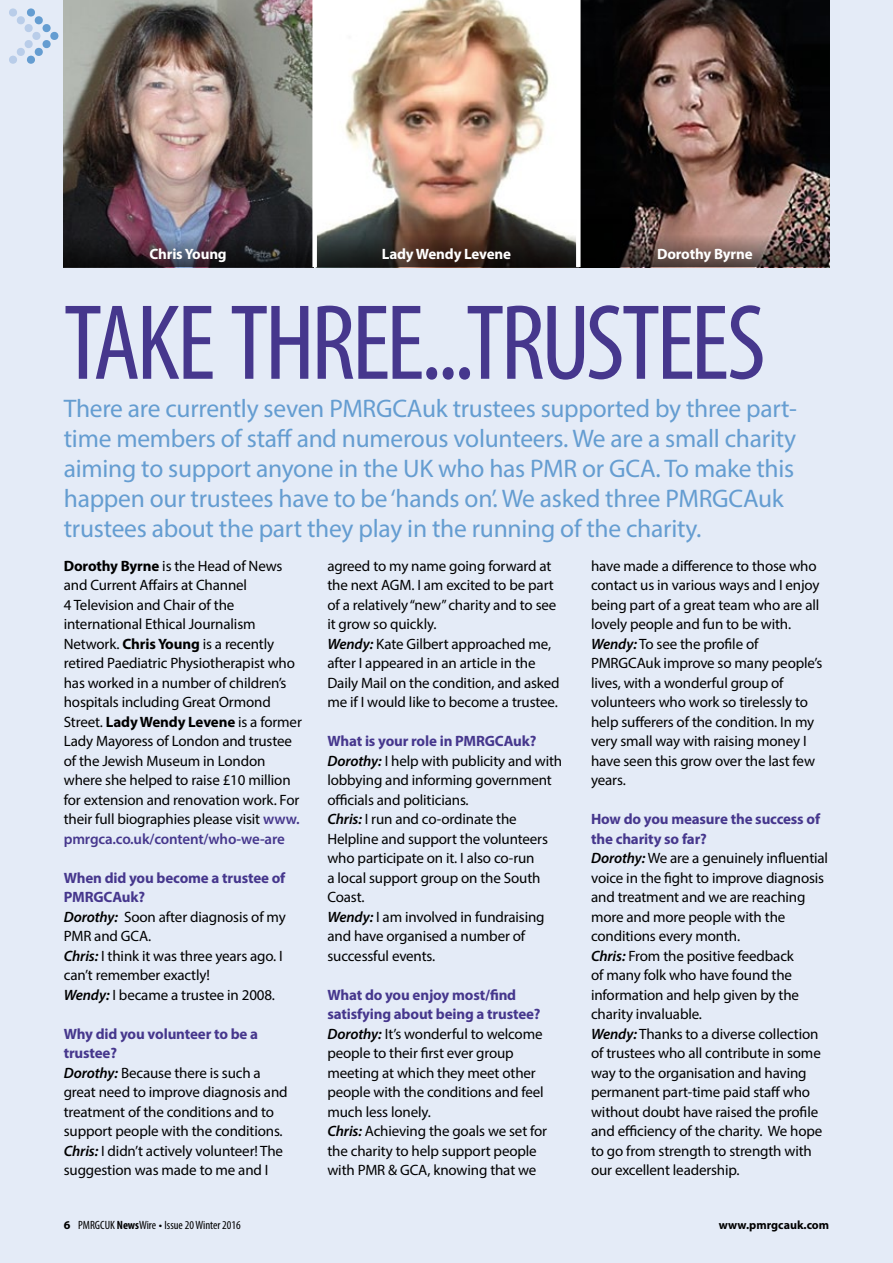
<style>
.page{position:relative;width:893px;height:1263px;background:#e4ebf7}
.page>*{position:absolute;margin:0;border:0;box-sizing:border-box;transform-origin:0 0}
.t1{font:condensed 108px "Myriad Pro";letter-spacing:-.035em;color:#46378d}
.t2{font:25.5px/30px "Myriad Pro";letter-spacing:-.01em;color:#659dd1}
.t3{font:15px/19.5px "Myriad Pro";letter-spacing:-.01em;color:#000}
.t4{font:700 15px "Myriad Pro";letter-spacing:-.01em;color:#fff}
.t5{font:condensed 12px "Myriad Pro";color:#000}
.t6{font:700 12px "Myriad Pro";color:#000}
.s1{font-weight:700}
.s2{font-weight:600;color:#46378d}
.s3{font-weight:700;color:#46378d}
.s4{font-weight:600;font-style:italic}
.s5{font-weight:700;font-stretch:normal}
.s6{font-stretch:normal}
</style>
<div class="page">
<svg style="left:9px;top:8px;width:50px;height:56px"></svg>
<img style="left:64px;top:0;width:248px;height:220px">
<svg style="left:581px;top:0;width:248px;height:220px;background:#453430"></svg>
<img style="left:317px;top:0;width:259px;height:220px">
<img style="left:64px;top:220px;width:765px;height:47px">
<div style="left:312px;top:0;width:5px;height:267px;background:#fff"></div>
<div style="left:576px;top:0;width:5px;height:267px;background:#fff"></div>
<p class="t4" style="left:149px;top:244px;width:79px">Chris Young</p>
<p class="t4" style="left:382px;top:244px;width:131px">Lady Wendy Levene</p>
<p class="t4" style="left:657px;top:244px;width:97px">Dorothy Byrne</p>
<h1 class="t1" style="left:64px;top:278px;width:703px">TAKE THREE...TRUSTEES</h1>
<p class="t2" style="left:64px;top:393px;width:735px">There are currently seven PMRGCAuk trustees supported by three part&shy;time members of staff and numerous volunteers. We are a small charity aiming to support anyone in the UK who has PMR or GCA. To make this happen our trustees have to be ‘hands on’. We asked three PMRGCAuk trustees about the part they play in the running of the charity.</p>
<p class="t3" style="left:64px;top:556px;width:240px"><span class="s1">Dorothy Byrne</span> is the Head of News and Current Affairs at Channel<br>4 Television and Chair of the international Ethical Journalism Network. <span class="s1">Chris Young</span> is a recently retired Paediatric Physiotherapist who has worked in a number of children’s hospitals including Great Ormond Street. <span class="s1">Lady Wendy Levene</span> is a former Lady Mayoress of London and trustee of the Jewish Museum in London where she helped to raise £10 million for extension and renovation work. For their full biographies please visit <span class="s2">www. pmrgca.co.uk/content/who-we-are</span></p>
<p class="t3" style="left:64px;top:868px;width:224px"><span class="s3">When did you become a trustee of<br>PMRGCAuk?<br></span><span class="s4">Dorothy:</span> Soon after diagnosis of my<br>PMR and GCA.<br><span class="s4">Chris:</span> I think it was three years ago. I can’t remember exactly!<br><span class="s4">Wendy:</span> I became a trustee in 2008.</p>
<p class="t3" style="left:64px;top:1024px;width:225px"><span class="s3">Why did you volunteer to be a trustee?<br></span><span class="s4">Dorothy:</span> Because there is such a great need to improve diagnosis and treatment of the conditions and to support people with the conditions.<br><span class="s4">Chris:</span> I didn’t actively volunteer! The suggestion was made to me and I</p>
<p class="t3" style="left:591px;top:556px;width:233px">have made a difference to those who contact us in various ways and I enjoy being part of a great team who are all lovely people and fun to be with.<br><span class="s4">Wendy:</span> To see the profile of<br>PMRGCAuk improve so many people’s lives, with a wonderful group of volunteers who work so tirelessly to help sufferers of the condition. In my very small way with raising money I have seen this grow over the last few years.</p>
<p class="t3" style="left:591px;top:809px;width:239px"><span class="s3">How do you measure the success of the charity so far?<br></span><span class="s4">Dorothy:</span> We are a genuinely influential voice in the fight to improve diagnosis and treatment and we are reaching more and more people with the conditions every month.<br><span class="s4">Chris:</span> From the positive feedback<br>of many folk who have found the information and help given by the charity invaluable.<br><span class="s4">Wendy:</span> Thanks to a diverse collection of trustees who all contribute in some way to the organisation and having permanent part-time paid staff who without doubt have raised the profile and efficiency of the charity. We hope to go from strength to strength with our excellent leadership.</p>
<p class="t3" style="left:327px;top:556px;width:234px">agreed to my name going forward at the next AGM. I am excited to be part of a relatively “new” charity and to see it grow so quickly.<br><span class="s4">Wendy:</span> Kate Gilbert approached me, after I appeared in an article in the Daily Mail on the condition, and asked me if I would like to become a trustee.</p>
<p class="t3" style="left:327px;top:731px;width:236px"><span class="s3">What is your role in PMRGCAuk?<br></span><span class="s4">Dorothy:</span> I help with publicity and with lobbying and informing government officials and politicians.<br><span class="s4">Chris:</span> I run and co-ordinate the<br>Helpline and support the volunteers who participate on it. I also co-run<br>a local support group on the South<br>Coast.<br><span class="s4">Wendy:</span> I am involved in fundraising and have organised a number of successful events.</p>
<p class="t3" style="left:327px;top:985px;width:221px"><span class="s3">What do you enjoy most/find satisfying about being a trustee?<br></span><span class="s4">Dorothy:</span> It’s wonderful to welcome people to their first ever group meeting at which they meet other people with the conditions and feel much less lonely.<br><span class="s4">Chris:</span> Achieving the goals we set for the charity to help support people with PMR &amp; GCA, knowing that we</p>
<p class="t5" style="left:64px;top:1218px;width:179px"><span class="s5">6</span> PMRGCUK <span class="s1">News</span>Wire <span class="s6">•</span> Issue 20 Winter 2016</p>
<p class="t6" style="left:719px;top:1217px;width:112px">www.pmrgcauk.com</p>
</div>
